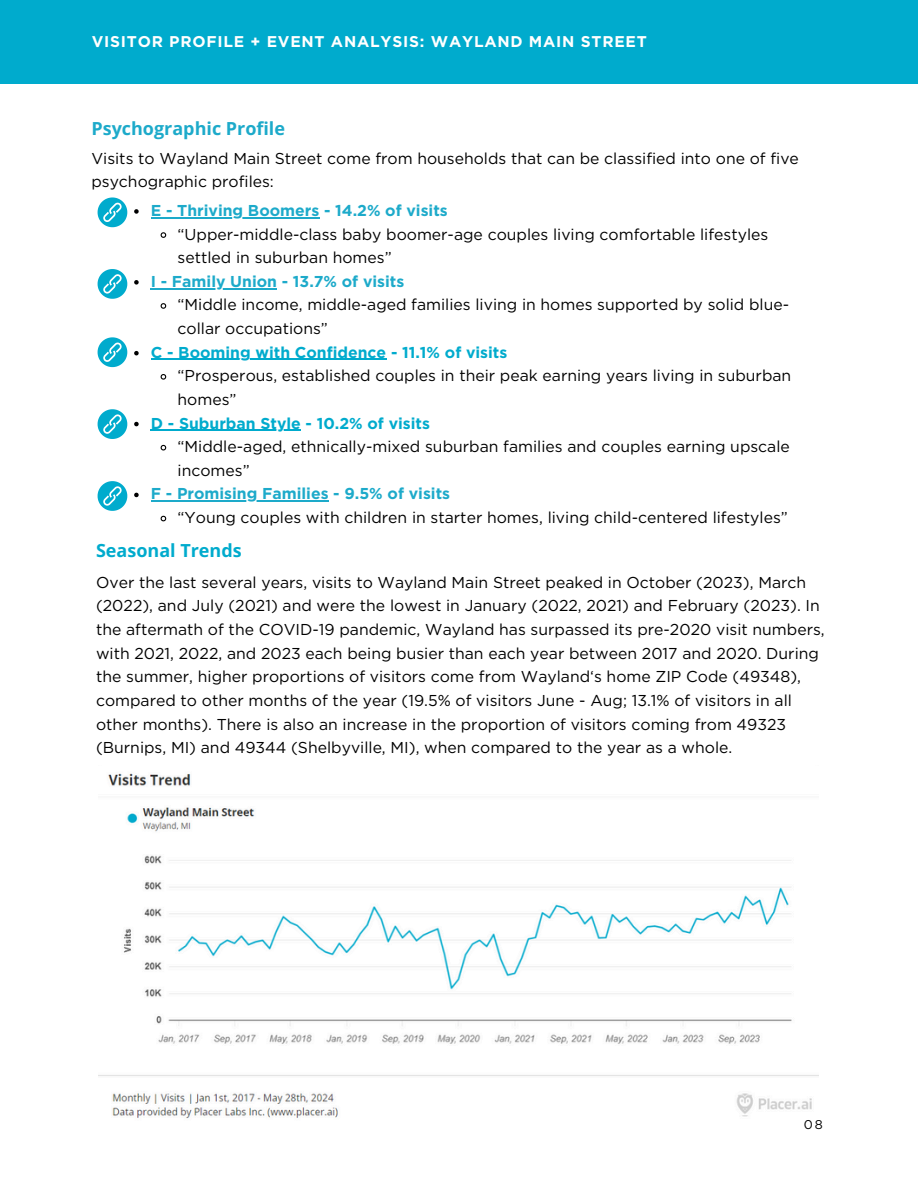
<style>
.page{position:relative;width:918px;height:1188px;background:#fff}
.page>*{position:absolute;margin:0;border:0;box-sizing:border-box;transform-origin:0 0}
.t1{font:700 18px "Open Sans";color:#1daaca}
.t2{font:700 18px "Open Sans";color:#00abcd}
.t3{font:15.75px/23.7px "Gotham";color:#000}
.t4{font:15.75px/23.7px "Gotham";color:#000001}
.t5{font:700 15.75px "Gotham";color:#1daaca}
.t6{font:700 15.75px "Gotham";color:#00abcd}
.t7{font:700 15.6px "Gotham";letter-spacing:.05em;color:#fff}
.t8{font:12.75px "Gotham";color:#000001}
</style>
<div class="page">
<div style="left:0;top:0;width:918px;height:84px;background:#00abcd"></div>
<img style="left:99px;top:773px;width:720px;height:346px">
<svg style="left:97px;top:197px;width:42px;height:31px"></svg>
<hr style="left:151px;top:217px;width:168px;height:1px;background:#1daaca">
<svg style="left:160px;top:232px;width:7px;height:6px"></svg>
<hr style="left:151px;top:288px;width:126px;height:1px;background:#1daaca">
<svg style="left:160px;top:303px;width:7px;height:6px"></svg>
<hr style="left:151px;top:359px;width:235px;height:1px;background:#00abcd">
<svg style="left:160px;top:374px;width:7px;height:6px"></svg>
<hr style="left:151px;top:430px;width:150px;height:1px;background:#00abcd">
<svg style="left:160px;top:444px;width:7px;height:7px"></svg>
<hr style="left:151px;top:501px;width:178px;height:1px;background:#1daaca">
<svg style="left:160px;top:515px;width:7px;height:7px"></svg>
<svg style="left:97px;top:269px;width:42px;height:30px"></svg>
<svg style="left:97px;top:337px;width:42px;height:31px"></svg>
<svg style="left:97px;top:409px;width:42px;height:30px"></svg>
<svg style="left:97px;top:481px;width:42px;height:30px"></svg>
<p class="t7" style="left:92px;top:32px;width:557px">VISITOR PROFILE + EVENT ANALYSIS: WAYLAND MAIN STREET</p>
<p class="t1" style="left:91px;top:116px;width:195px">Psychographic Profile</p>
<p class="t4" style="left:91px;top:147px;width:709px;line-height:23px">Visits to Wayland Main Street come from households that can be classified into one of five psychographic profiles:</p>
<h1 class="t5" style="left:151px;top:201px;width:299px">E - Thriving Boomers - 14.2% of visits</h1>
<p class="t4" style="left:178px;top:222px;width:592px">“Upper-middle-class baby boomer-age couples living comfortable lifestyles settled in suburban homes”</p>
<p class="t5" style="left:151px;top:272px;width:255px">I - Family Union - 13.7% of visits</p>
<p class="t3" style="left:178px;top:293px;width:613px">“Middle income, middle-aged families living in homes supported by solid blue&shy;collar occupations”</p>
<p class="t6" style="left:151px;top:343px;width:358px">C - Booming with Confidence - 11.1% of visits</p>
<p class="t4" style="left:178px;top:364px;width:615px">“Prosperous, established couples in their peak earning years living in suburban homes”</p>
<p class="t6" style="left:151px;top:413px;width:281px">D - Suburban Style - 10.2% of visits</p>
<p class="t4" style="left:178px;top:435px;width:614px">“Middle-aged, ethnically-mixed suburban families and couples earning upscale incomes”</p>
<p class="t5" style="left:151px;top:484px;width:301px">F - Promising Families - 9.5% of visits</p>
<p class="t4" style="left:178px;top:506px;width:612px">“Young couples with children in starter homes, living child-centered lifestyles”</p>
<p class="t2" style="left:96px;top:538px;width:147px">Seasonal Trends</p>
<p class="t3" style="left:96px;top:570px;width:730px">Over the last several years, visits to Wayland Main Street peaked in October (2023), March (2022), and July (2021) and were the lowest in January (2022, 2021) and February (2023). In the aftermath of the COVID-19 pandemic, Wayland has surpassed its pre-2020 visit numbers, with 2021, 2022, and 2023 each being busier than each year between 2017 and 2020. During the summer, higher proportions of visitors come from Wayland‘s home ZIP Code (49348), compared to other months of the year (19.5% of visitors June - Aug; 13.1% of visitors in all other months). There is also an increase in the proportion of visitors coming from 49323 (Burnips, MI) and 49344 (Shelbyville, MI), when compared to the year as a whole.</p>
<p class="t8" style="left:804px;top:1117px;width:21px">08</p>
</div>
